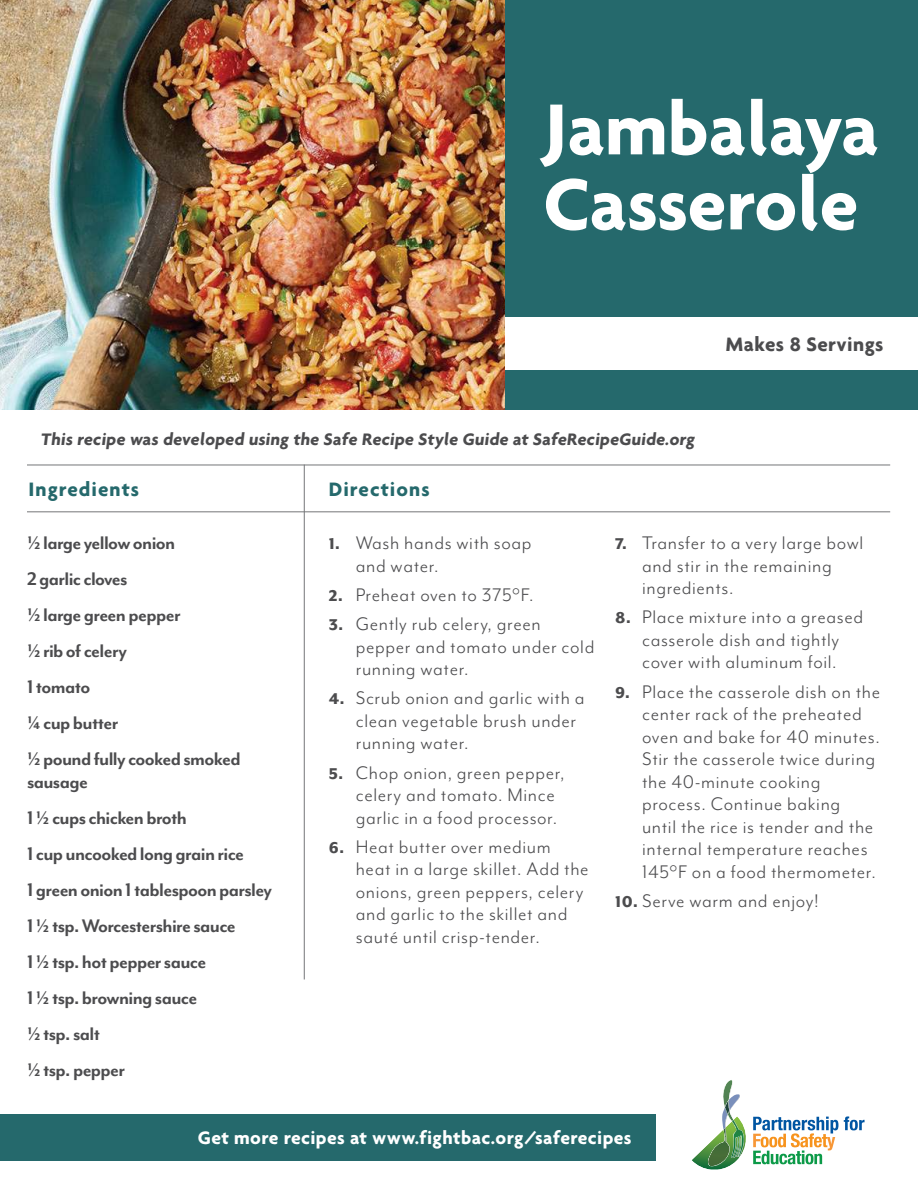
<style>
.page{position:relative;width:918px;height:1188px;background:#fff}
.page>*{position:absolute;margin:0;border:0;box-sizing:border-box;transform-origin:0 0}
.t1{font:700 78px/75px "Agenda";color:#fff}
.t2{font:21px/22.5px "Mr Eaves Mod OT";letter-spacing:.03em;color:#4c4c4e}
.t3{font:700 21px/36px "Mr Eaves Mod OT";letter-spacing:-.03em;color:#4c4c4e}
.t4{font:700 21px "Agenda";letter-spacing:.05em;color:#25696c}
.t5{font:700 21px "Agenda";letter-spacing:.02em;color:#4c4c4e}
.t6{font:700 19.5px "Agenda";letter-spacing:.02em;color:#fff}
.t7{font:700 18px "Agenda";letter-spacing:.005em;color:#4c4c4e}
.s1{font-weight:800;font-size:18px}
</style>
<div class="page">
<div style="left:318px;top:0;width:600px;height:317px;background:#25696c"></div>
<div style="left:311px;top:370px;width:607px;height:40px;background:#25696c"></div>
<div style="left:0;top:1115px;width:655px;height:46px;background:#25696c"></div>
<hr style="left:304px;top:465px;width:1px;height:514px;background:#747678">
<hr style="left:27px;top:511px;width:863px;height:1px;background:#747678">
<hr style="left:27px;top:465px;width:863px;height:1px;background:#747678">
<img style="left:692px;top:1142px;width:47px;height:28px">
<img style="left:729px;top:1142px;width:1px;height:24px">
<img style="left:708px;top:1131px;width:21px;height:35px">
<img style="left:745px;top:1132px;width:1px;height:13px">
<img style="left:731px;top:1120px;width:14px;height:38px">
<svg style="left:722px;top:1080px;width:18px;height:62px"></svg>
<img style="left:725px;top:1100px;width:4px;height:14px">
<svg style="left:844px;top:1116px;width:21px;height:14px"></svg>
<svg style="left:753px;top:1117px;width:85px;height:47px"></svg>
<img style="left:0;top:0;width:504px;height:410px">
<h1 class="t1" style="left:543px;top:98px;width:337px">Jambalaya<br>Casserole</h1>
<p class="t7" style="left:40px;top:432px;width:658px">This recipe was developed using the Safe Recipe Style Guide at SafeRecipeGuide.org</p>
<p class="t5" style="left:726px;top:336px;width:159px">Makes 8 Servings</p>
<p class="t4" style="left:29px;top:481px;width:112px">Ingredients</p>
<p class="t4" style="left:329px;top:481px;width:102px">Directions</p>
<p class="t2" style="left:356px;top:534px;width:177px;text-indent:-27px"><span class="s1">1.</span> Wash hands with soap and water.</p>
<p class="t2" style="left:329px;top:585px;width:206px"><span class="s1">2.</span> Preheat oven to 375°F.</p>
<p class="t2" style="left:356px;top:615px;width:240px;text-indent:-27px"><span class="s1">3.</span> Gently rub celery, green pepper and tomato under cold running water.</p>
<p class="t2" style="left:356px;top:689px;width:230px;text-indent:-27px"><span class="s1">4.</span> Scrub onion and garlic with a clean vegetable brush under running water.</p>
<p class="t2" style="left:356px;top:763px;width:210px;text-indent:-27px"><span class="s1">5.</span> Chop onion, green pepper, celery and tomato. Mince garlic in a food processor.</p>
<p class="t2" style="left:356px;top:837px;width:234px;text-indent:-27px"><span class="s1">6.</span> Heat butter over medium heat in a large skillet. Add the onions, green peppers, celery and garlic to the skillet and sauté until crisp-tender.</p>
<p class="t3" style="left:27px;top:527px;width:215px">½ large yellow onion<br>2 garlic cloves<br>½ large green pepper<br>½ rib of celery<br>1 tomato<br>¼ cup butter<br>½ pound fully cooked smoked</p>
<p class="t3" style="left:27px;top:765px;width:247px">sausage<br>1 ½ cups chicken broth<br>1 cup uncooked long grain rice<br>1 green onion 1 tablespoon parsley<br>1 ½ tsp. Worcestershire sauce<br>1 ½ tsp. hot pepper sauce<br>1 ½ tsp. browning sauce<br>½ tsp. salt<br>½ tsp. pepper</p>
<p class="t2" style="left:642px;top:534px;width:223px;text-indent:-27px"><span class="s1">7.</span> Transfer to a very large bowl and stir in the remaining ingredients.</p>
<p class="t2" style="left:615px;top:608px;width:250px;text-align:center"><span class="s1">8.</span> Place mixture into a greased casserole dish and tightly<br>cover with aluminum foil.</p>
<p class="t2" style="left:642px;top:682px;width:240px;text-indent:-27px"><span class="s1">9.</span> Place the casserole dish on the center rack of the preheated oven and bake for 40 minutes.<br>Stir the casserole twice during the 40-minute cooking process. Continue baking<br>until the rice is tender and the internal temperature reaches<br>145°F on a food thermometer.</p>
<p class="t2" style="left:615px;top:891px;width:205px"><span class="s1">10.</span> Serve warm and enjoy!</p>
<p class="t6" style="left:198px;top:1130px;width:435px">Get more recipes at www.fightbac.org/saferecipes</p>
</div>
